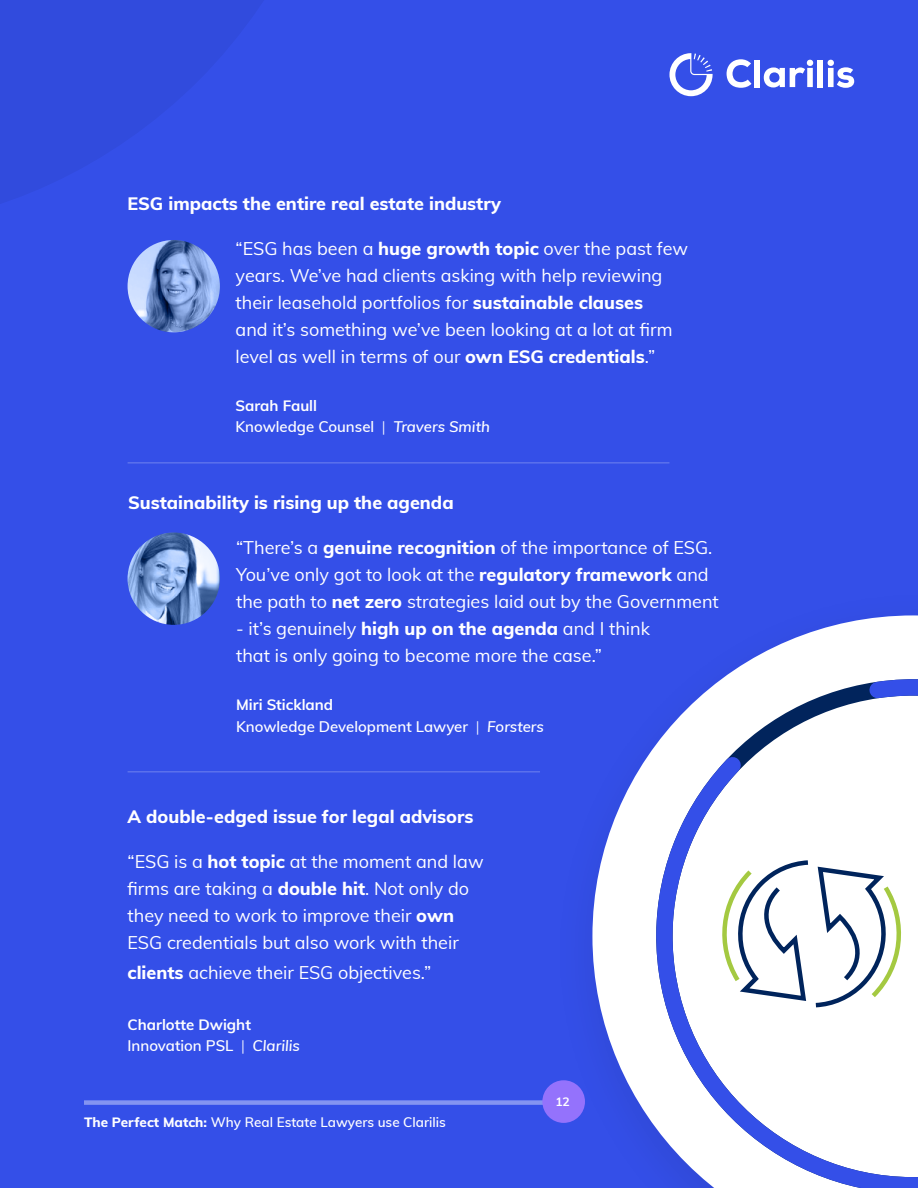
<style>
.page{position:relative;width:918px;height:1188px;background:#344fe8}
.page>*{position:absolute;margin:0;border:0;box-sizing:border-box;transform-origin:0 0}
.t1{font:18px/27px "Muli";color:#fff}
.t2{font:800 18px "Muli";color:#fff}
.t3{font:600 15px/21.6px "Muli";color:#fff}
.t4{font:700 15px/21px "Muli";color:#fff}
.t5{font:600 13.5px "Muli";color:#fff}
.t6{font:700 12.15px "Muli";color:#fff}
.s1{font-weight:800}
.s2{font-weight:700}
.s3{font-weight:300}
.s4{font-style:italic}
.s5{font-weight:600}
.s6{font-weight:600;font-style:italic}
</style>
<div class="page">
<svg style="left:0;top:0;width:264px;height:204px;fill:#314bdd"></svg>
<svg style="left:727px;top:59px;width:24px;height:29px"></svg>
<div style="left:755px;top:60px;width:5px;height:27px;background:#fff"></div>
<svg style="left:764px;top:59px;width:49px;height:29px"></svg>
<div style="left:818px;top:60px;width:5px;height:27px;background:#fff"></div>
<svg style="left:828px;top:59px;width:26px;height:29px"></svg>
<svg style="left:669px;top:53px;width:44px;height:43px"></svg>
<img style="left:128px;top:532px;width:92px;height:93px;border-radius:46px">
<img style="left:128px;top:240px;width:92px;height:92px;border-radius:46px">
<hr style="left:128px;top:462px;width:541px;height:2px;background:#fff">
<hr style="left:128px;top:771px;width:412px;height:2px;background:#fff">
<svg style="left:592px;top:615px;width:326px;height:514px"></svg>
<svg style="left:647px;top:670px;width:9px;height:473px"></svg>
<svg style="left:656px;top:670px;width:262px;height:518px;background:#dde2f7"></svg>
<div style="left:84px;top:1100px;width:479px;height:5px;background:#8494f1"></div>
<div style="left:542px;top:1080px;width:43px;height:43px;background:#9472fc;border-radius:50%"></div>
<svg style="left:717px;top:858px;width:190px;height:152px;background:#dde3e4"></svg>
<p class="t2" style="left:128px;top:190px;width:375px">ESG impacts the entire real estate industry</p>
<p class="t1" style="left:236px;top:234px;width:454px">“ESG has been a <span class="s1">huge growth topic</span> over the past few years. We’ve had clients asking with help reviewing their leasehold portfolios for <span class="s1">sustainable clauses<br></span>and it’s something we’ve been looking at a lot at firm level as well in terms of our <span class="s1">own ESG credentials</span>.”</p>
<p class="t3" style="left:236px;top:394px;width:256px;line-height:21px"><span class="s2">Sarah Faull<br></span>Knowledge Counsel <span class="s3">|</span> <span class="s4">Travers Smith</span></p>
<p class="t2" style="left:128px;top:489px;width:327px">Sustainability is rising up the agenda</p>
<p class="t1" style="left:236px;top:533px;width:484px">“There’s a <span class="s1">genuine recognition</span> of the importance of ESG.<br>You’ve only got to look at the <span class="s1">regulatory framework</span> and the path to <span class="s1">net zero</span> strategies laid out by the Government</p>
<p class="t1" style="left:236px;top:614px;width:415px">- it’s genuinely <span class="s1">high up on the agenda</span> and I think that is only going to become more the case.”</p>
<p class="t3" style="left:236px;top:693px;width:309px"><span class="s2">Miri Stickland<br></span>Knowledge Development Lawyer <span class="s3">|</span> <span class="s4">Forsters</span></p>
<p class="t2" style="left:128px;top:803px;width:347px">A double-edged issue for legal advisors</p>
<p class="t1" style="left:128px;top:847px;width:358px">“ESG is a <span class="s1">hot topic</span> at the moment and law firms are taking a <span class="s1">double hit</span>. Not only do they need to work to improve their <span class="s1">own </span>ESG credentials but also work with their</p>
<p class="t1" style="left:128px;top:958px;width:305px"><span class="s1">clients</span> achieve their ESG objectives.”</p>
<p class="t4" style="left:128px;top:1013px;width:174px">Charlotte Dwight<br><span class="s5">Innovation PSL</span> <span class="s3">|</span> <span class="s6">Clarilis</span></p>
<p class="t5" style="left:84px;top:1112px;width:363px"><span class="s1">The Perfect Match:</span> Why Real Estate Lawyers use Clarilis</p>
<p class="t6" style="left:555px;top:1093px;width:16px">12</p>
</div>
